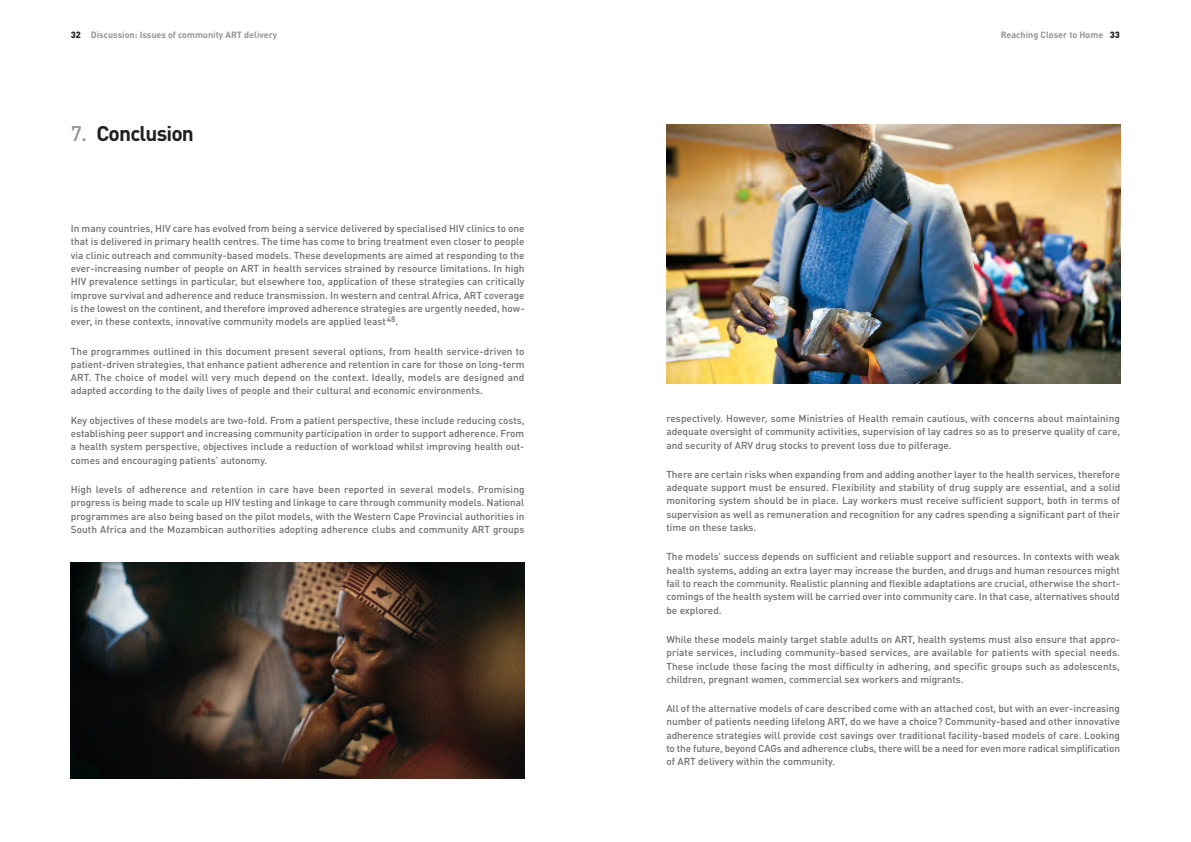
<style>
.page{position:relative;width:1191px;height:842px;background:#fff}
.page>*{position:absolute;margin:0;border:0;box-sizing:border-box;transform-origin:0 0}
.t1{font:700 21px "DIN Pro";letter-spacing:-.04em;color:#231f20}
.t2{font:500 10px/13.3px "DIN Pro";color:#6c6d70;text-align:justify}
.t3{font:700 9px "DIN Pro";color:#939598}
.s1{font-weight:900;color:#231f20}
.s2{font-weight:500;color:#939598}
</style>
<div class="page">
<img style="left:71px;top:562px;width:453px;height:217px">
<img style="left:666px;top:125px;width:454px;height:258px">
<p class="t3" style="left:71px;top:32px;width:208px"><span class="s1">32</span> Discussion: Issues of community ART delivery</p>
<h1 class="t1" style="left:71px;top:126px;width:125px"><span class="s2">7.</span> Conclusion</h1>
<p class="t2" style="left:71px;top:223px;width:455px">In many countries, HIV care has evolved from being a service delivered by specialised HIV clinics to one that is delivered in primary health centres. The time has come to bring treatment even closer to people via clinic outreach and community-based models. These developments are aimed at responding to the ever-increasing number of people on ART in health services strained by resource limitations. In high HIV prevalence settings in particular, but elsewhere too, application of these strategies can critically improve survival and adherence and reduce transmission. In western and central Africa, ART coverage is the lowest on the continent, and therefore improved adherence strategies are urgently needed, how&shy;ever, in these contexts, innovative community models are applied least<sup>48</sup>.</p>
<p class="t2" style="left:71px;top:345px;width:455px">The programmes outlined in this document present several options, from health service-driven to patient-driven strategies, that enhance patient adherence and retention in care for those on long-term ART. The choice of model will very much depend on the context. Ideally, models are designed and adapted according to the daily lives of people and their cultural and economic environments.</p>
<p class="t2" style="left:71px;top:414px;width:455px">Key objectives of these models are two-fold. From a patient perspective, these include reducing costs, establishing peer support and increasing community participation in order to support adherence. From a health system perspective, objectives include a reduction of workload whilst improving health out&shy;comes and encouraging patients’ autonomy.</p>
<p class="t2" style="left:71px;top:484px;width:455px">High levels of adherence and retention in care have been reported in several models. Promising progress is being made to scale up HIV testing and linkage to care through community models. National programmes are also being based on the pilot models, with the Western Cape Provincial authorities in South Africa and the Mozambican authorities adopting adherence clubs and community ART groups</p>
<p class="t3" style="left:1001px;top:32px;width:121px">Reaching Closer to Home <span class="s1">33</span></p>
<p class="t2" style="left:666px;top:413px;width:455px">respectively. However, some Ministries of Health remain cautious, with concerns about maintaining adequate oversight of community activities, supervision of lay cadres so as to preserve quality of care, and security of ARV drug stocks to prevent loss due to pilferage.</p>
<p class="t2" style="left:666px;top:469px;width:455px">There are certain risks when expanding from and adding another layer to the health services, therefore adequate support must be ensured. Flexibility and stability of drug supply are essential, and a solid monitoring system should be in place. Lay workers must receive sufficient support, both in terms of supervision as well as remuneration and recognition for any cadres spending a significant part of their time on these tasks.</p>
<p class="t2" style="left:666px;top:551px;width:455px">The models’ success depends on sufficient and reliable support and resources. In contexts with weak health systems, adding an extra layer may increase the burden, and drugs and human resources might fail to reach the community. Realistic planning and flexible adaptations are crucial, otherwise the short&shy;comings of the health system will be carried over into community care. In that case, alternatives should be explored.</p>
<p class="t2" style="left:666px;top:634px;width:455px">While these models mainly target stable adults on ART, health systems must also ensure that appro&shy;priate services, including community-based services, are available for patients with special needs.<br>These include those facing the most difficulty in adhering, and specific groups such as adolescents, children, pregnant women, commercial sex workers and migrants.</p>
<p class="t2" style="left:666px;top:703px;width:455px">All of the alternative models of care described come with an attached cost, but with an ever-increasing number of patients needing lifelong ART, do we have a choice? Community-based and other innovative adherence strategies will provide cost savings over traditional facility-based models of care. Looking to the future, beyond CAGs and adherence clubs, there will be a need for even more radical simplification of ART delivery within the community.</p>
</div>
